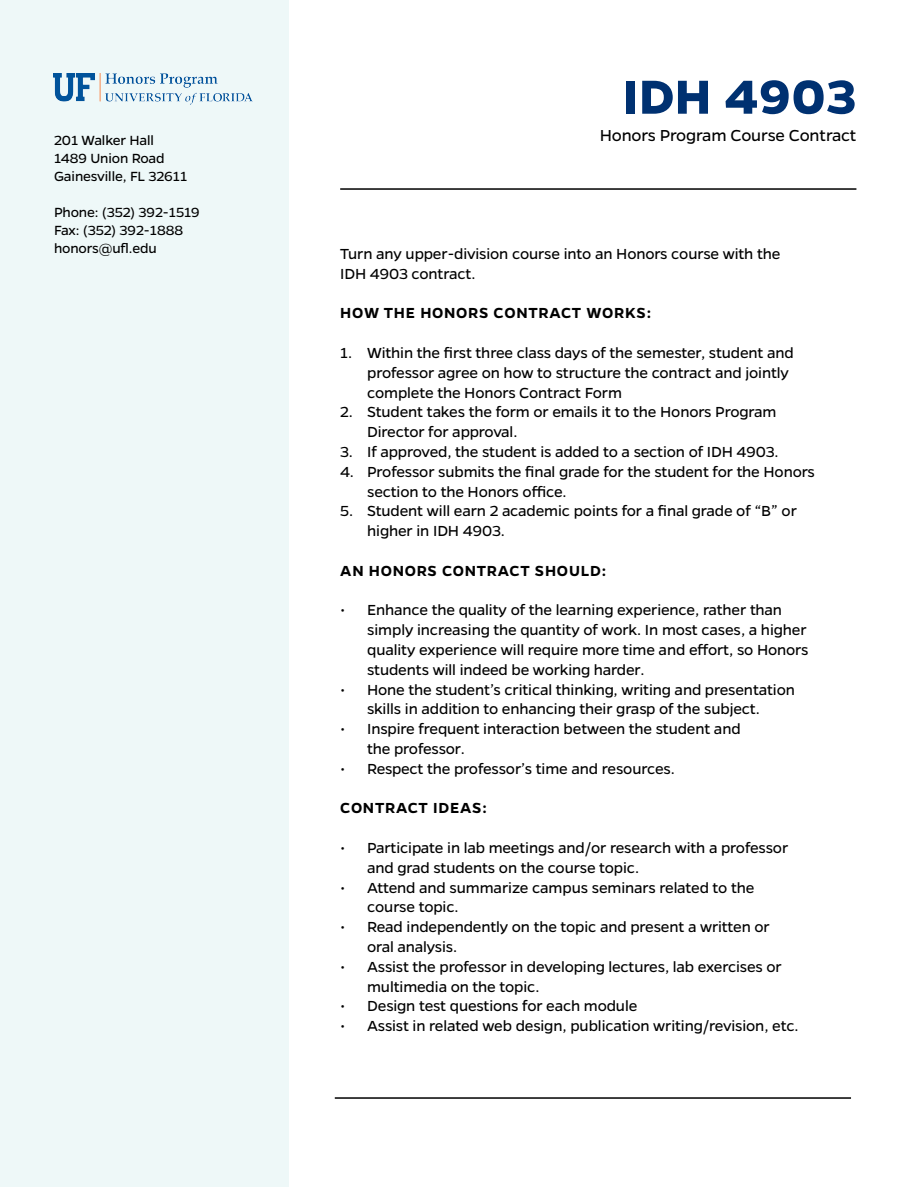
<style>
.page{position:relative;width:918px;height:1188px;background:#fff}
.page>*{position:absolute;margin:0;border:0;box-sizing:border-box;transform-origin:0 0}
.t1{font:700 54px "Gentona";letter-spacing:.015em;color:#003171}
.t2{font:18px "Gentona";letter-spacing:-.01em;color:#000}
.t3{font:16.5px/19.8px "Gentona";letter-spacing:-.01em;color:#000}
.t4{font:600 16.5px "Gentona";letter-spacing:.04em;color:#000}
.t5{font:15px "Gentona";letter-spacing:-.01em;color:#000}
</style>
<div class="page">
<div style="left:0;top:1px;width:288px;height:1186px;background:#eef8f8"></div>
<img style="left:53px;top:73px;width:200px;height:31px">
<hr style="left:340px;top:188px;width:516px;height:2px;background:#000">
<hr style="left:335px;top:1097px;width:516px;height:2px;background:#000">
<p class="t1" style="left:623px;top:65px;width:235px">IDH 4903</p>
<p class="t2" style="left:600px;top:125px;width:258px">Honors Program Course Contract</p>
<p class="t5" style="left:54px;top:132px;width:101px">201 Walker Hall</p>
<p class="t5" style="left:54px;top:150px;width:112px">1489 Union Road</p>
<p class="t5" style="left:54px;top:168px;width:135px">Gainesville, FL 32611</p>
<p class="t5" style="left:54px;top:204px;width:147px">Phone: (352) 392-1519</p>
<p class="t5" style="left:54px;top:222px;width:131px">Fax: (352) 392-1888</p>
<p class="t5" style="left:54px;top:240px;width:104px">honors@ufl.edu</p>
<p class="t3" style="left:340px;top:244px;width:442px">Turn any upper-division course into an Honors course with the<br>IDH 4903 contract.</p>
<p class="t4" style="left:340px;top:304px;width:312px">HOW THE HONORS CONTRACT WORKS:</p>
<p class="t3" style="left:367px;top:343px;width:428px;text-indent:-27px">1. Within the first three class days of the semester, student and professor agree on how to structure the contract and jointly complete the Honors Contract Form</p>
<p class="t3" style="left:367px;top:402px;width:411px;text-indent:-27px">2. Student takes the form or emails it to the Honors Program<br>Director for approval.</p>
<p class="t3" style="left:340px;top:442px;width:440px">3. If approved, the student is added to a section of IDH 4903.</p>
<p class="t3" style="left:367px;top:462px;width:449px;text-indent:-27px">4. Professor submits the final grade for the student for the Honors section to the Honors office.</p>
<p class="t3" style="left:367px;top:501px;width:431px;text-indent:-27px">5. Student will earn 2 academic points for a final grade of “B” or higher in IDH 4903.</p>
<p class="t4" style="left:340px;top:561px;width:267px">AN HONORS CONTRACT SHOULD:</p>
<p class="t3" style="left:367px;top:600px;width:443px;text-indent:-27px">• Enhance the quality of the learning experience, rather than simply increasing the quantity of work. In most cases, a higher quality experience will require more time and effort, so Honors students will indeed be working harder.</p>
<p class="t3" style="left:340px;top:679px;width:456px;text-align:center">• Hone the student’s critical thinking, writing and presentation skills in addition to enhancing their grasp of the subject.</p>
<p class="t3" style="left:367px;top:719px;width:375px;text-indent:-27px">• Inspire frequent interaction between the student and the professor.</p>
<p class="t3" style="left:340px;top:759px;width:336px">• Respect the professor’s time and resources.</p>
<p class="t4" style="left:340px;top:799px;width:148px">CONTRACT IDEAS:</p>
<p class="t3" style="left:367px;top:838px;width:423px;text-indent:-27px">• Participate in lab meetings and/or research with a professor and grad students on the course topic.</p>
<p class="t3" style="left:367px;top:877px;width:389px;text-indent:-27px">• Attend and summarize campus seminars related to the course topic.</p>
<p class="t3" style="left:367px;top:917px;width:404px;text-indent:-27px">• Read independently on the topic and present a written or oral analysis.</p>
<p class="t3" style="left:367px;top:957px;width:416px;text-indent:-27px">• Assist the professor in developing lectures, lab exercises or multimedia on the topic.</p>
<p class="t3" style="left:340px;top:996px;width:299px">• Design test questions for each module</p>
<p class="t3" style="left:340px;top:1016px;width:460px">• Assist in related web design, publication writing/revision, etc.</p>
</div>
